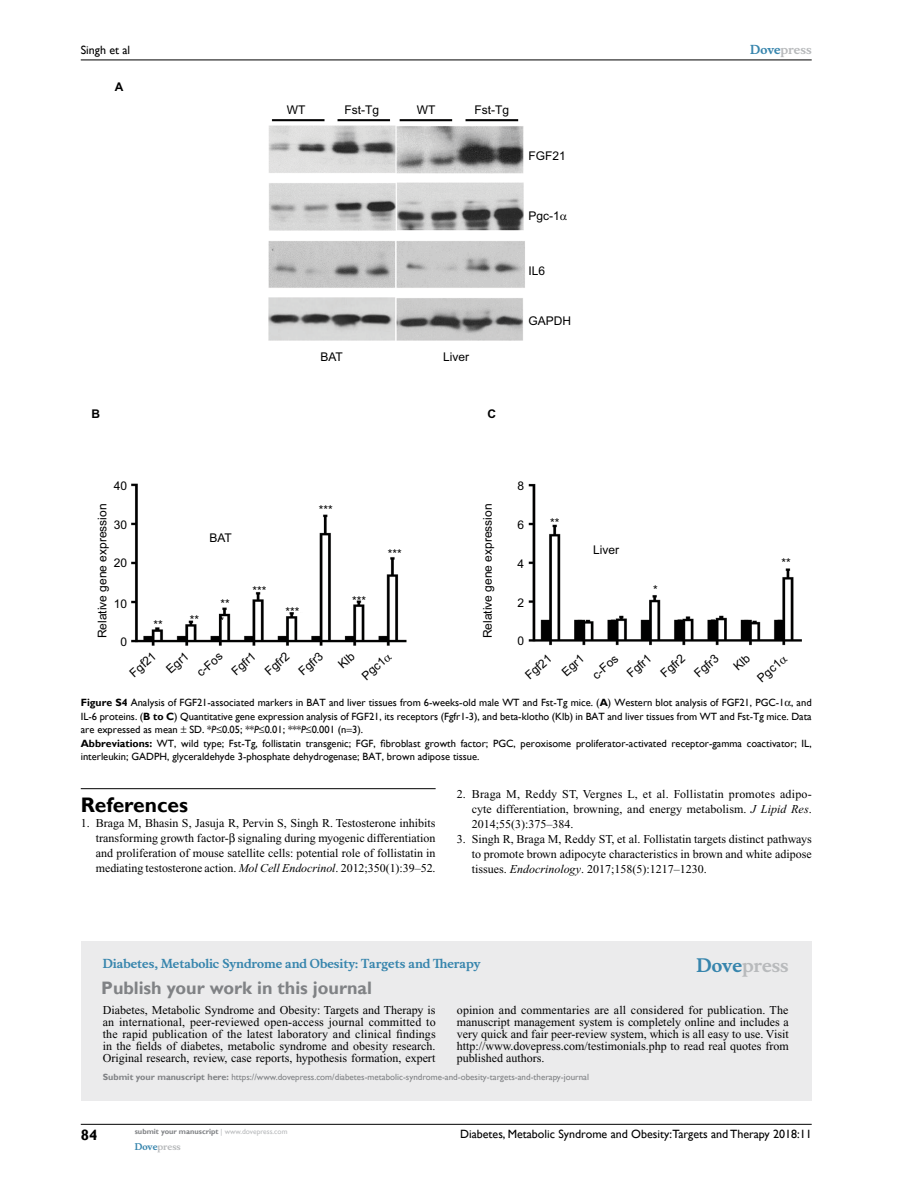
<style>
.page{position:relative;width:918px;height:1188px;background:#fff}
.page>*{position:absolute;margin:0;border:0;box-sizing:border-box;transform-origin:0 0}
.t1{font:700 21px "Gill Sans";color:#000}
.t2{font:700 18px "Gill Sans";color:#808285}
.t3{font:700 18px "Musee";color:#b8babc}
.t4{font:700 15px "Gill Sans";color:#000}
.t5{font:12px/12px "Times New Roman";color:#000;text-align:justify}
.t6{font:12px/24.8px "Arial";color:#000}
.t7{font:12px "Gill Sans";color:#000}
.t8{font:700 12px "Musee";color:#3785ad}
.t9{font:700 12px "Musee";color:#b8babc}
.t10{font:700 12px "Arial";color:#000}
.t11{font:10.5px/13.5px "Gill Sans";color:#000}
.t12{font:9px "Gill Sans";color:#808285}
.t13{font:700 9px "Musee";color:#b8babc}
.t14{font:700 7.5px "Gill Sans";color:#808285}
.s1{color:#3785ad}
.s2{font-weight:700}
.s3{font-style:italic}
.s4{font-weight:400;color:#b8babc}
</style>
<div class="page">
<div style="left:81px;top:941px;width:731px;height:159px;background:#ebebec"></div>
<hr style="left:81px;top:1124px;width:731px;height:1px;background:#000">
<hr style="left:81px;top:60px;width:731px;height:1px;background:#000">
<img style="left:131px;top:120px;width:670px;height:526px">
<hr style="left:81px;top:788px;width:355px;height:1px;background:#000">
<svg style="left:560px;top:215px;width:7px;height:6px"></svg>
<p class="t7" style="left:81px;top:43px;width:51px">Singh et al</p>
<p class="t10" style="left:115px;top:78px;width:10px">A</p>
<p class="t6" style="left:287px;top:97px;width:20px">WT</p>
<p class="t6" style="left:345px;top:97px;width:36px">Fst-Tg</p>
<p class="t6" style="left:417px;top:97px;width:20px">WT</p>
<p class="t6" style="left:475px;top:97px;width:36px">Fst-Tg</p>
<p class="t6" style="left:528px;top:144px;width:39px">FGF21</p>
<p class="t6" style="left:320px;top:345px;width:24px">BAT</p>
<p class="t6" style="left:443px;top:345px;width:28px">Liver</p>
<p class="t10" style="left:91px;top:406px;width:10px">B</p>
<p class="t10" style="left:488px;top:406px;width:10px">C</p>
<p class="t6" style="left:528px;top:204px;width:33px">Pgc-1</p>
<p class="t6" style="left:528px;top:258px;width:18px">IL6</p>
<p class="t6" style="left:528px;top:308px;width:44px">GAPDH</p>
<p class="t6" style="left:114px;top:473px;width:15px">40</p>
<p class="t6" style="left:90px;top:638px;width:136px;rotate:-90deg">Relative gene expression</p>
<p class="t6" style="left:475px;top:638px;width:136px;rotate:-90deg">Relative gene expression</p>
<p class="t6" style="left:319px;top:497px;width:16px">***</p>
<p class="t6" style="left:114px;top:512px;width:15px">30</p>
<p class="t6" style="left:209px;top:526px;width:24px">BAT</p>
<p class="t6" style="left:388px;top:542px;width:16px">***</p>
<p class="t6" style="left:114px;top:550px;width:15px">20</p>
<p class="t6" style="left:252px;top:578px;width:16px">***</p>
<p class="t6" style="left:352px;top:588px;width:16px">***</p>
<p class="t6" style="left:221px;top:591px;width:11px">**</p>
<p class="t6" style="left:114px;top:591px;width:15px">10</p>
<p class="t6" style="left:286px;top:599px;width:16px">***</p>
<p class="t6" style="left:190px;top:608px;width:11px">**</p>
<p class="t6" style="left:154px;top:612px;width:11px">**</p>
<p class="t6" style="left:120px;top:630px;width:8px">0</p>
<p class="t6" style="left:517px;top:473px;width:8px">8</p>
<p class="t6" style="left:517px;top:512px;width:8px">6</p>
<p class="t6" style="left:517px;top:551px;width:8px">4</p>
<p class="t6" style="left:517px;top:590px;width:8px">2</p>
<p class="t6" style="left:517px;top:629px;width:8px">0</p>
<p class="t6" style="left:550px;top:510px;width:11px">**</p>
<p class="t6" style="left:593px;top:538px;width:28px">Liver</p>
<p class="t6" style="left:653px;top:577px;width:6px">*</p>
<p class="t9" style="left:750px;top:43px;width:63px"><span class="s1">Dove</span>press</p>
<p class="t6" style="left:782px;top:550px;width:11px">**</p>
<p class="t6" style="left:123px;top:665px;width:32px;rotate:-42deg">Fgf21</p>
<p class="t6" style="left:225px;top:664px;width:30px;rotate:-42deg">Fgfr1</p>
<p class="t6" style="left:292px;top:664px;width:30px;rotate:-42deg">Fgfr3</p>
<p class="t6" style="left:339px;top:650px;width:29px;text-indent:-10px;rotate:-42deg">Klb<br>Pgc1</p>
<p class="t6" style="left:176px;top:649px;width:31px;line-height:22.6px;text-indent:-21px;rotate:-42deg">Egr1 c-Fos</p>
<p class="t6" style="left:259px;top:664px;width:30px;rotate:-42deg">Fgfr2</p>
<p class="t6" style="left:519px;top:668px;width:32px;rotate:-42deg">Fgf21</p>
<p class="t6" style="left:620px;top:666px;width:30px;rotate:-42deg">Fgfr1</p>
<p class="t6" style="left:688px;top:666px;width:30px;rotate:-42deg">Fgfr3</p>
<p class="t6" style="left:734px;top:652px;width:29px;text-indent:-10px;rotate:-42deg">Klb<br>Pgc1</p>
<p class="t6" style="left:571px;top:651px;width:31px;line-height:22.6px;text-indent:-21px;rotate:-42deg">Egr1 c-Fos</p>
<p class="t6" style="left:654px;top:666px;width:30px;rotate:-42deg">Fgfr2</p>
<p class="t11" style="left:81px;top:696px;width:732px"><span class="s2">Figure S4</span> Analysis of FGF21-associated markers in BAT and liver tissues from 6-weeks-old male WT and Fst-Tg mice. (<span class="s2">A</span>) Western blot analysis of FGF21, PGC-1 , and IL-6 proteins. (<span class="s2">B to C</span>) Quantitative gene expression analysis of FGF21, its receptors (Fgfr1-3), and beta-klotho (Klb) in BAT and liver tissues from WT and Fst-Tg mice. Data are expressed as mean SD. *<span class="s3">P</span>≤0.05; **<span class="s3">P</span>≤0.01; ***<span class="s3">P</span>≤0.001 (n 3).<br><span class="s2">Abbreviations:</span> WT, wild type; Fst-Tg, follistatin transgenic; FGF, fibroblast growth factor; PGC, peroxisome proliferator-activated receptor-gamma coactivator; IL, interleukin; GADPH, glyceraldehyde 3-phosphate dehydrogenase; BAT, brown adipose tissue.</p>
<h1 class="t1" style="left:81px;top:792px;width:109px">References</h1>
<p class="t5" style="left:96px;top:815px;width:341px;line-height:15px;text-indent:-15px">1. Braga M, Bhasin S, Jasuja R, Pervin S, Singh R. Testosterone inhibits transforming growth factor- signaling during myogenic differentiation and proliferation of mouse satellite cells: potential role of follistatin in mediating testosterone action. <span class="s3">Mol Cell Endocrinol</span>. 2012;350(1):39–52.</p>
<p class="t5" style="left:472px;top:786px;width:341px;line-height:15px;text-indent:-15px">2. Braga M, Reddy ST, Vergnes L, et al. Follistatin promotes adipo&shy;cyte differentiation, browning, and energy metabolism. <span class="s3">J Lipid Res</span>.<br>2014;55(3):375–384.</p>
<p class="t5" style="left:472px;top:831px;width:341px;line-height:15px;text-indent:-15px">3. Singh R, Braga M, Reddy ST, et al. Follistatin targets distinct pathways to promote brown adipocyte characteristics in brown and white adipose tissues. <span class="s3">Endocrinology</span>. 2017;158(5):1217–1230.</p>
<p class="t8" style="left:103px;top:956px;width:379px">Diabetes, Metabolic Syndrome and Obesity: Targets and Therapy</p>
<h2 class="t2" style="left:101px;top:977px;width:272px">Publish your work in this journal</h2>
<h2 class="t3" style="left:697px;top:955px;width:94px"><span class="s1">Dove</span>press</h2>
<p class="t5" style="left:103px;top:1004px;width:335px">Diabetes, Metabolic Syndrome and Obesity: Targets and Therapy is an international, peer-reviewed open-access journal committed to the rapid publication of the latest laboratory and clinical findings in the fields of diabetes, metabolic syndrome and obesity research.<br>Original research, review, case reports, hypothesis formation, expert</p>
<p class="t5" style="left:457px;top:1004px;width:333px">opinion and commentaries are all considered for publication. The manuscript management system is completely online and includes a very quick and fair peer-review system, which is all easy to use. Visit http://www.dovepress.com/testimonials.php to read real quotes from published authors.</p>
<p class="t12" style="left:103px;top:1072px;width:488px"><span class="s2">Submit your manuscript here:</span> https://www.dovepress.com/diabetes-metabolic-syndrome-and-obesity-targets-and-therapy-journal</p>
<p class="t4" style="left:81px;top:1126px;width:18px">84</p>
<p class="t14" style="left:135px;top:1127px;width:154px">submit your manuscript <span class="s4">| www.dovepress.com</span></p>
<p class="t13" style="left:135px;top:1141px;width:48px"><span class="s1">Dove</span>press</p>
<p class="t7" style="left:460px;top:1127px;width:353px">Diabetes, Metabolic Syndrome and Obesity:Targets and Therapy 2018:11</p>
</div>
